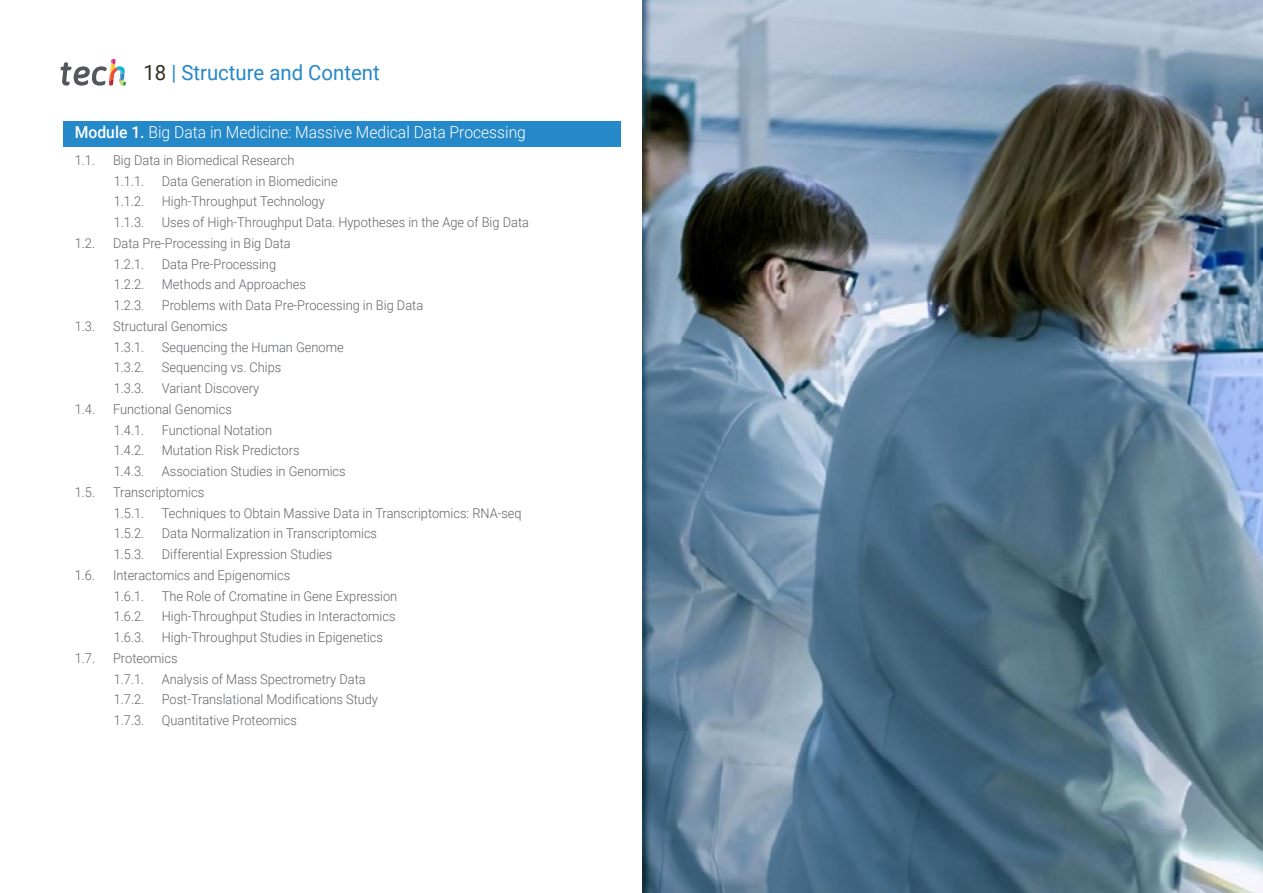
<style>
.page{position:relative;width:1263px;height:893px;background:#fff}
.page>*{position:absolute;margin:0;border:0;box-sizing:border-box;transform-origin:0 0}
.t1{font:21px "Roboto";color:#2488c9}
.t2{font:300 16.5px "Roboto";color:#fff;scale:.95 1}
.t3{font:300 13.5px/20.7px "Roboto";color:#61646a;scale:.95 1}
.s1{color:#312e20}
.s2{font-weight:500}
</style>
<div class="page">
<div style="left:64px;top:121px;width:557px;height:25px;background:#2488c9"></div>
<svg style="left:61px;top:59px;width:65px;height:27px"></svg>
<img style="left:642px;top:0;width:621px;height:893px">
<h1 class="t1" style="left:144px;top:57px;width:238px"><span class="s1">18</span> | Structure and Content</h1>
<p class="t2" style="left:75px;top:120px;width:476px"><span class="s2">Module 1.</span> Big Data in Medicine: Massive Medical Data Processing</p>
<p class="t3" style="left:75px;top:149px;width:23px">1.1.</p>
<p class="t3" style="left:113px;top:149px;width:192px">Big Data in Biomedical Research<br>1.1.1.</p>
<p class="t3" style="left:162px;top:170px;width:187px">Data Generation in Biomedicine</p>
<p class="t3" style="left:114px;top:191px;width:34px">1.1.2.</p>
<p class="t3" style="left:162px;top:191px;width:173px">High-Throughput Technology</p>
<p class="t3" style="left:114px;top:211px;width:34px">1.1.3.</p>
<p class="t3" style="left:162px;top:211px;width:388px">Uses of High-Throughput Data. Hypotheses in the Age of Big Data</p>
<p class="t3" style="left:75px;top:232px;width:23px">1.2.</p>
<p class="t3" style="left:113px;top:232px;width:189px">Data Pre-Processing in Big Data<br>1.2.1.</p>
<p class="t3" style="left:162px;top:253px;width:122px">Data Pre-Processing</p>
<p class="t3" style="left:114px;top:274px;width:34px">1.2.2.</p>
<p class="t3" style="left:162px;top:274px;width:153px">Methods and Approaches</p>
<p class="t3" style="left:114px;top:294px;width:34px">1.2.3.</p>
<p class="t3" style="left:162px;top:294px;width:277px">Problems with Data Pre-Processing in Big Data</p>
<p class="t3" style="left:75px;top:315px;width:23px">1.3.</p>
<p class="t3" style="left:113px;top:315px;width:122px">Structural Genomics<br>1.3.1.</p>
<p class="t3" style="left:162px;top:336px;width:193px">Sequencing the Human Genome</p>
<p class="t3" style="left:114px;top:357px;width:34px">1.3.2.</p>
<p class="t3" style="left:162px;top:357px;width:127px">Sequencing vs. Chips</p>
<p class="t3" style="left:114px;top:377px;width:34px">1.3.3.</p>
<p class="t3" style="left:162px;top:377px;width:104px">Variant Discovery</p>
<p class="t3" style="left:75px;top:398px;width:23px">1.4.</p>
<p class="t3" style="left:113px;top:398px;width:127px">Functional Genomics<br>1.4.1.</p>
<p class="t3" style="left:162px;top:419px;width:118px">Functional Notation</p>
<p class="t3" style="left:114px;top:440px;width:34px">1.4.2.</p>
<p class="t3" style="left:162px;top:440px;width:146px">Mutation Risk Predictors</p>
<p class="t3" style="left:114px;top:460px;width:34px">1.4.3.</p>
<p class="t3" style="left:162px;top:460px;width:195px">Association Studies in Genomics</p>
<p class="t3" style="left:75px;top:481px;width:23px">1.5.</p>
<p class="t3" style="left:113px;top:481px;width:97px">Transcriptomics<br>1.5.1.</p>
<p class="t3" style="left:162px;top:502px;width:380px">Techniques to Obtain Massive Data in Transcriptomics: RNA-seq</p>
<p class="t3" style="left:114px;top:523px;width:34px">1.5.2.</p>
<p class="t3" style="left:162px;top:523px;width:228px">Data Normalization in Transcriptomics</p>
<p class="t3" style="left:114px;top:543px;width:34px">1.5.3.</p>
<p class="t3" style="left:162px;top:543px;width:181px">Differential Expression Studies</p>
<p class="t3" style="left:75px;top:564px;width:23px">1.6.</p>
<p class="t3" style="left:113px;top:564px;width:188px">Interactomics and Epigenomics<br>1.6.1.</p>
<p class="t3" style="left:162px;top:585px;width:249px">The Role of Cromatine in Gene Expression</p>
<p class="t3" style="left:114px;top:606px;width:34px">1.6.2.</p>
<p class="t3" style="left:162px;top:606px;width:248px">High-Throughput Studies in Interactomics</p>
<p class="t3" style="left:114px;top:626px;width:34px">1.6.3.</p>
<p class="t3" style="left:162px;top:626px;width:234px">High-Throughput Studies in Epigenetics</p>
<p class="t3" style="left:75px;top:647px;width:23px">1.7.</p>
<p class="t3" style="left:113px;top:647px;width:69px">Proteomics<br>1.7.1.</p>
<p class="t3" style="left:162px;top:668px;width:216px">Analysis of Mass Spectrometry Data</p>
<p class="t3" style="left:114px;top:689px;width:34px">1.7.2.</p>
<p class="t3" style="left:162px;top:689px;width:229px">Post-Translational Modifications Study</p>
<p class="t3" style="left:114px;top:709px;width:34px">1.7.3.</p>
<p class="t3" style="left:162px;top:709px;width:144px">Quantitative Proteomics</p>
</div>
